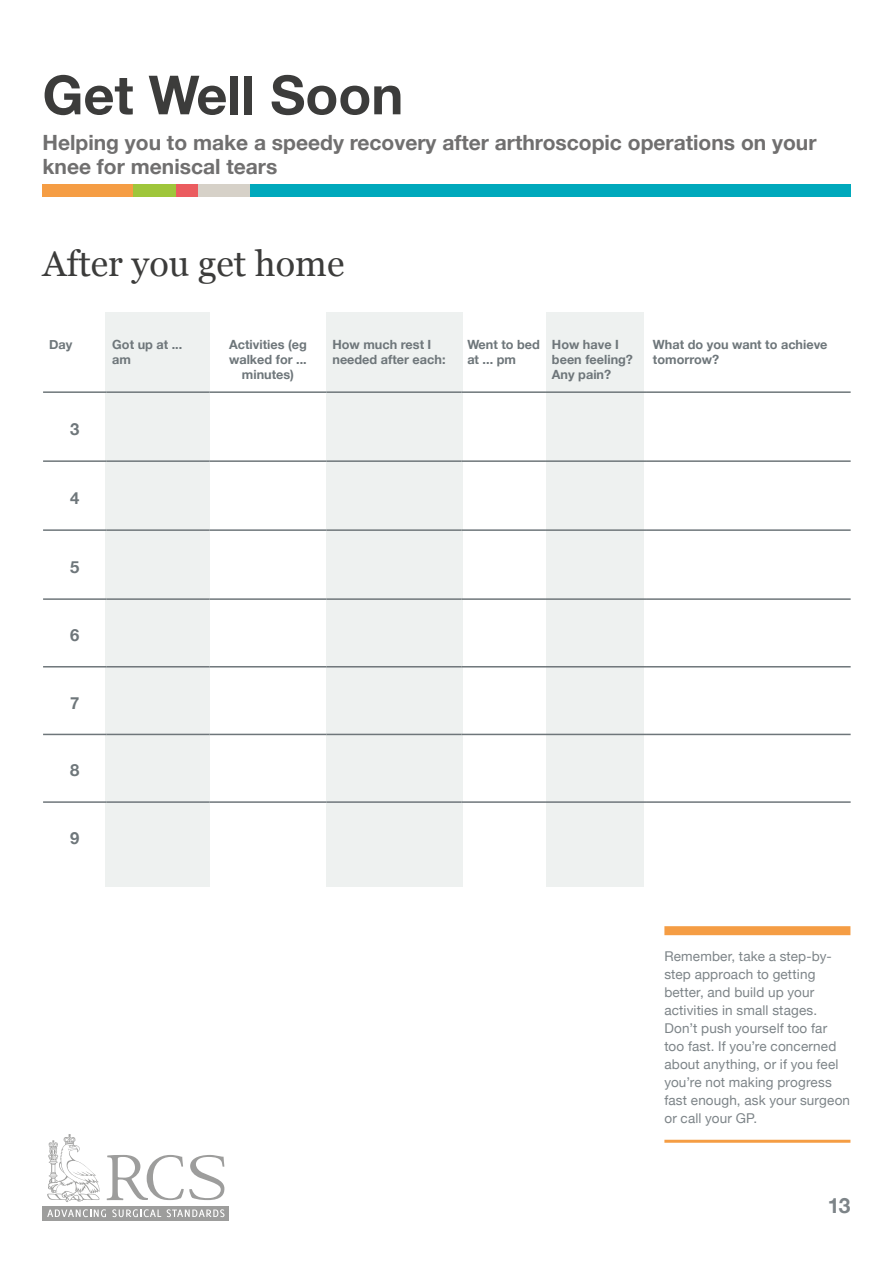
<style>
.page{position:relative;width:893px;height:1263px;background:#fff}
.page>*{position:absolute;margin:0;border:0;box-sizing:border-box;transform-origin:0 0}
.t1{font:700 54px "Helvetica Neue";color:#3c3c3b}
.t2{font:36px "Georgia";color:#3c3c3b}
.t3{font:700 21px/24px "Helvetica Neue";color:#706f6f}
.t4{font:700 21px "Helvetica Neue";color:#7d8488}
.t5{font:700 16.65px "Helvetica Neue";color:#6e767a}
.t6{font:13.5px/18px "Helvetica Neue";letter-spacing:.01em;color:#7d8488}
.t7{font:700 12.75px/15.3px "Helvetica Neue";color:#6e767a}
</style>
<div class="page">
<div style="left:250px;top:184px;width:600px;height:13px;background:#00a9bc"></div>
<div style="left:43px;top:184px;width:91px;height:13px;background:#f59d44"></div>
<div style="left:134px;top:184px;width:42px;height:13px;background:#9fc63b"></div>
<div style="left:197px;top:184px;width:53px;height:13px;background:#d6d1c8"></div>
<div style="left:176px;top:184px;width:21px;height:13px;background:#eb5c5f"></div>
<div style="left:43px;top:1206px;width:186px;height:14px;background:#9d9d9c"></div>
<svg style="left:47px;top:1209px;width:59px;height:8px"></svg>
<svg style="left:112px;top:1209px;width:49px;height:8px"></svg>
<svg style="left:167px;top:1209px;width:58px;height:8px"></svg>
<svg style="left:47px;top:1134px;width:52px;height:68px"></svg>
<svg style="left:107px;top:1155px;width:118px;height:45px"></svg>
<div style="left:105px;top:312px;width:104px;height:575px;background:#eef1f0"></div>
<div style="left:327px;top:312px;width:136px;height:575px;background:#eef1f0"></div>
<div style="left:546px;top:312px;width:97px;height:575px;background:#eef1f0"></div>
<hr style="left:43px;top:391px;width:63px;height:2px;background:#6e767a">
<hr style="left:106px;top:391px;width:103px;height:2px;background:#6e767a">
<hr style="left:209px;top:391px;width:117px;height:2px;background:#6e767a">
<hr style="left:326px;top:391px;width:135px;height:2px;background:#6e767a">
<hr style="left:461px;top:391px;width:85px;height:2px;background:#6e767a">
<hr style="left:546px;top:391px;width:101px;height:2px;background:#6e767a">
<hr style="left:647px;top:391px;width:204px;height:2px;background:#6e767a">
<hr style="left:43px;top:460px;width:63px;height:2px;background:#6e767a">
<hr style="left:106px;top:460px;width:103px;height:2px;background:#6e767a">
<hr style="left:209px;top:460px;width:117px;height:2px;background:#6e767a">
<hr style="left:326px;top:460px;width:135px;height:2px;background:#6e767a">
<hr style="left:461px;top:460px;width:85px;height:2px;background:#6e767a">
<hr style="left:546px;top:460px;width:101px;height:2px;background:#6e767a">
<hr style="left:647px;top:460px;width:204px;height:2px;background:#6e767a">
<hr style="left:43px;top:529px;width:63px;height:2px;background:#6e767a">
<hr style="left:106px;top:529px;width:103px;height:2px;background:#6e767a">
<hr style="left:209px;top:529px;width:117px;height:2px;background:#6e767a">
<hr style="left:326px;top:529px;width:135px;height:2px;background:#6e767a">
<hr style="left:461px;top:529px;width:85px;height:2px;background:#6e767a">
<hr style="left:546px;top:529px;width:101px;height:2px;background:#6e767a">
<hr style="left:647px;top:529px;width:204px;height:2px;background:#6e767a">
<hr style="left:43px;top:598px;width:63px;height:2px;background:#6e767a">
<hr style="left:106px;top:598px;width:103px;height:2px;background:#6e767a">
<hr style="left:209px;top:598px;width:117px;height:2px;background:#6e767a">
<hr style="left:326px;top:598px;width:135px;height:2px;background:#6e767a">
<hr style="left:461px;top:598px;width:85px;height:2px;background:#6e767a">
<hr style="left:546px;top:598px;width:101px;height:2px;background:#6e767a">
<hr style="left:647px;top:598px;width:204px;height:2px;background:#6e767a">
<hr style="left:43px;top:666px;width:63px;height:1px;background:#6e767a">
<hr style="left:106px;top:666px;width:103px;height:1px;background:#6e767a">
<hr style="left:209px;top:666px;width:117px;height:1px;background:#6e767a">
<hr style="left:326px;top:666px;width:135px;height:1px;background:#6e767a">
<hr style="left:461px;top:666px;width:85px;height:1px;background:#6e767a">
<hr style="left:546px;top:666px;width:101px;height:1px;background:#6e767a">
<hr style="left:647px;top:666px;width:204px;height:1px;background:#6e767a">
<hr style="left:43px;top:734px;width:63px;height:1px;background:#6e767a">
<hr style="left:106px;top:734px;width:103px;height:1px;background:#6e767a">
<hr style="left:209px;top:734px;width:117px;height:1px;background:#6e767a">
<hr style="left:326px;top:734px;width:135px;height:1px;background:#6e767a">
<hr style="left:461px;top:734px;width:85px;height:1px;background:#6e767a">
<hr style="left:546px;top:734px;width:101px;height:1px;background:#6e767a">
<hr style="left:647px;top:734px;width:204px;height:1px;background:#6e767a">
<hr style="left:43px;top:801px;width:63px;height:2px;background:#6e767a">
<hr style="left:106px;top:801px;width:103px;height:2px;background:#6e767a">
<hr style="left:209px;top:801px;width:117px;height:2px;background:#6e767a">
<hr style="left:326px;top:801px;width:135px;height:2px;background:#6e767a">
<hr style="left:461px;top:801px;width:85px;height:2px;background:#6e767a">
<hr style="left:546px;top:801px;width:101px;height:2px;background:#6e767a">
<hr style="left:647px;top:801px;width:204px;height:2px;background:#6e767a">
<div style="left:664px;top:926px;width:186px;height:9px;background:#f59d44"></div>
<hr style="left:664px;top:1140px;width:186px;height:3px;background:#f59d44">
<h1 class="t1" style="left:43px;top:46px;width:362px">Get Well Soon</h1>
<h3 class="t3" style="left:43px;top:129px;width:775px">Helping you to make a speedy recovery after arthroscopic operations on your knee for meniscal tears</h3>
<h2 class="t2" style="left:43px;top:242px;width:303px">After you get home</h2>
<p class="t7" style="left:49px;top:336px;width:25px">Day</p>
<p class="t7" style="left:112px;top:336px;width:72px">Got up at ... am</p>
<p class="t7" style="left:229px;top:336px;width:79px;text-align:center">Activities (eg walked for ... minutes)</p>
<p class="t7" style="left:332px;top:336px;width:115px">How much rest I needed after each:</p>
<p class="t7" style="left:467px;top:336px;width:74px">Went to bed at ... pm</p>
<p class="t7" style="left:552px;top:336px;width:83px">How have I been feeling?<br>Any pain?</p>
<p class="t7" style="left:653px;top:336px;width:176px">What do you want to achieve tomorrow?</p>
<p class="t5" style="left:70px;top:414px;width:11px">3</p>
<p class="t5" style="left:70px;top:483px;width:11px">4</p>
<p class="t5" style="left:70px;top:552px;width:11px">5</p>
<p class="t5" style="left:70px;top:620px;width:11px">6</p>
<p class="t5" style="left:70px;top:688px;width:11px">7</p>
<p class="t5" style="left:70px;top:755px;width:11px">8</p>
<p class="t5" style="left:70px;top:823px;width:11px">9</p>
<p class="t6" style="left:664px;top:946px;width:187px">Remember, take a step-by&shy;step approach to getting better, and build up your activities in small stages.<br>Don’t push yourself too far too fast. If you’re concerned about anything, or if you feel you’re not making progress fast enough, ask your surgeon or call your GP.</p>
<h3 class="t4" style="left:828px;top:1186px;width:24px">13</h3>
</div>
